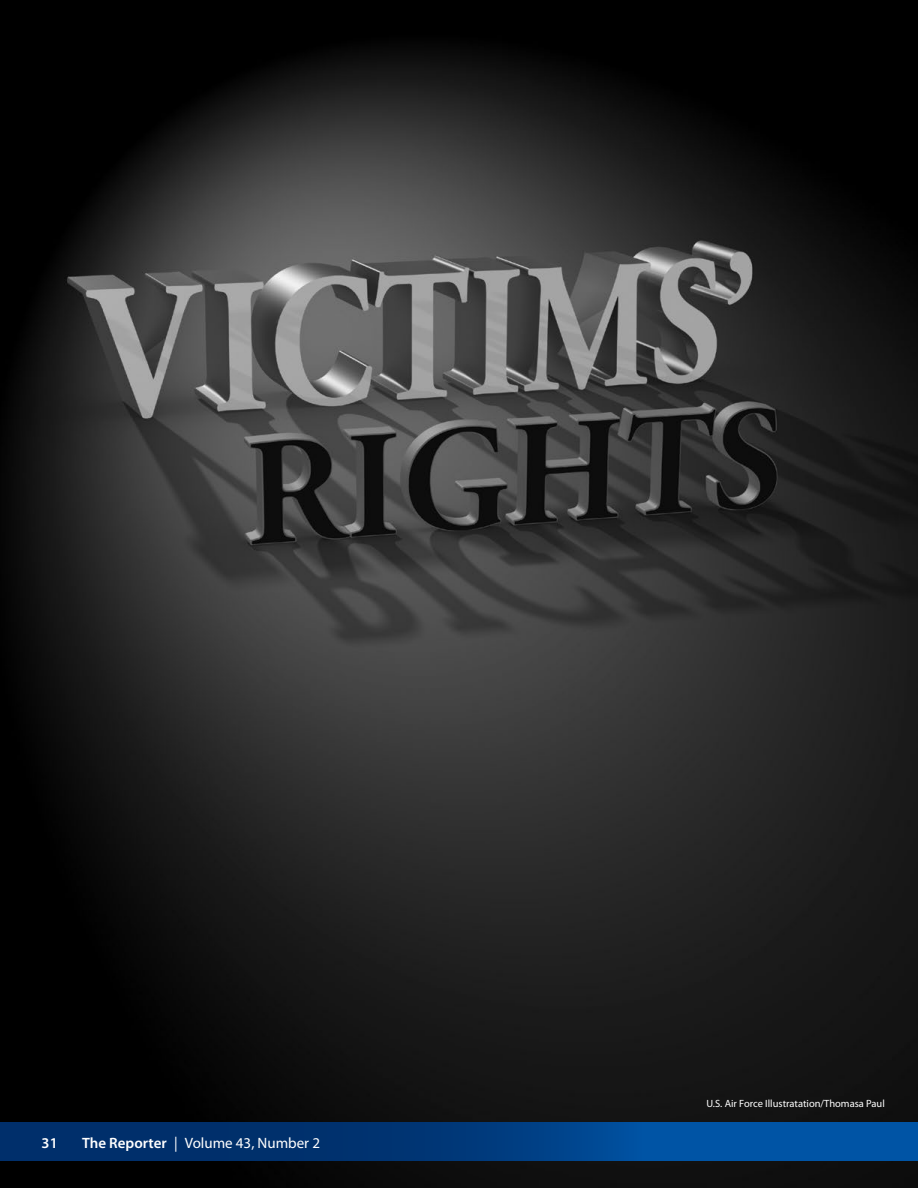
<style>
.page{position:relative;width:918px;height:1188px;background:#fff}
.page>*{position:absolute;margin:0;border:0;box-sizing:border-box;transform-origin:0 0}
.t1{font:15px "Myriad Pro";color:#fff}
.t2{font:600 15px "Myriad Pro";color:#fff}
.t3{font:10.5px "Myriad Pro";color:#fff}
.s1{font-weight:600}
</style>
<div class="page">
<img style="left:0;top:0;width:918px;height:1188px">
<svg style="left:0;top:1122px;width:917px;height:39px;background:#003f83"></svg>
<hr style="left:917px;top:1122px;width:1px;height:39px;background:#0054a5">
<h1 class="t2" style="left:42px;top:1133px;width:18px">31</h1>
<h1 class="t1" style="left:82px;top:1133px;width:239px"><span class="s1">The Reporter</span> | Volume 43, Number 2</h1>
<p class="t3" style="left:706px;top:1097px;width:180px">U.S. Air Force Illustratation/Thomasa Paul</p>
</div>
